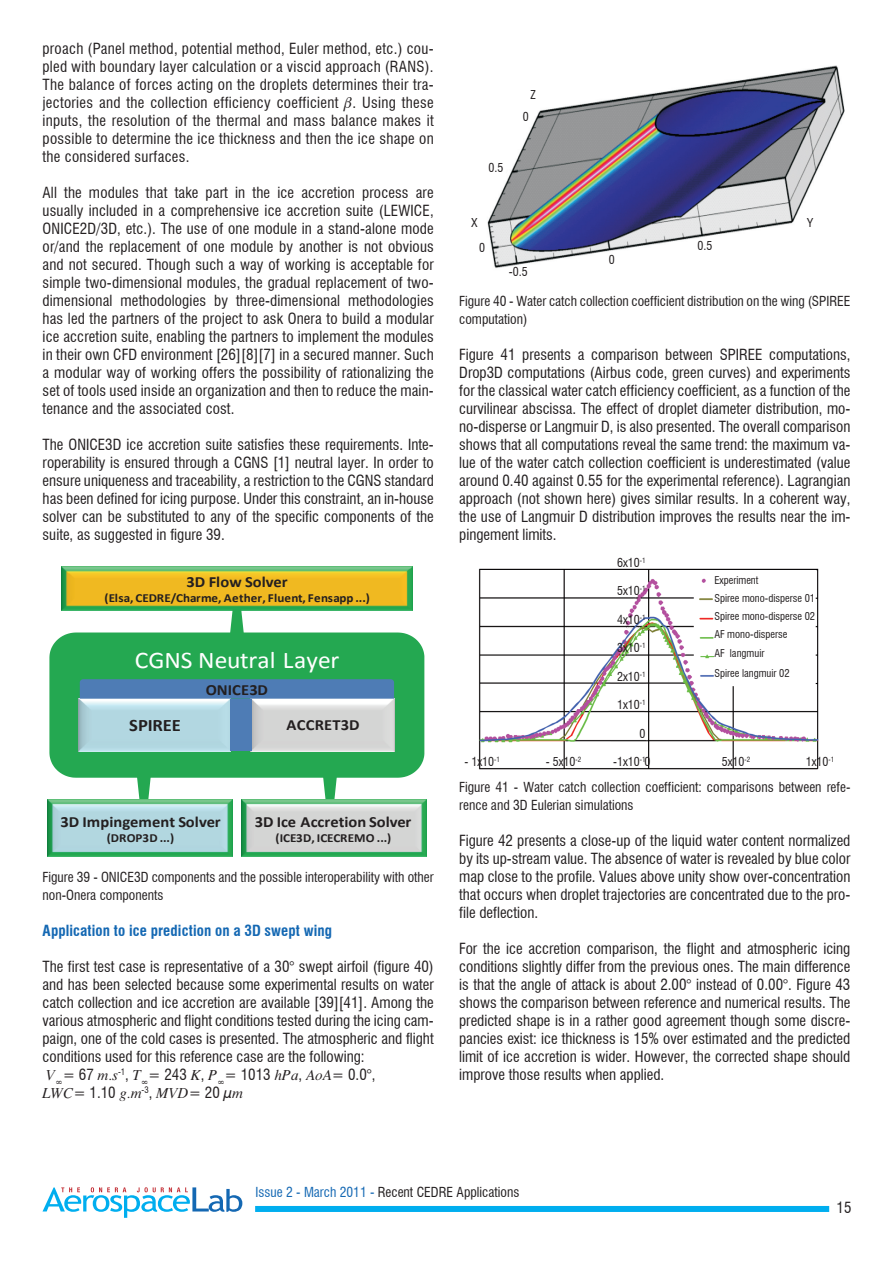
<style>
.page{position:relative;width:893px;height:1263px;background:#fff}
.page>*{position:absolute;margin:0;border:0;box-sizing:border-box;transform-origin:0 0}
.t1{font:24px "Calibri";letter-spacing:.005em;color:#fff;scale:1.06 1}
.t2{font:700 17.55px "Calibri";letter-spacing:-.005em;color:#231f20;scale:1.06 1}
.t3{font:700 15.6px "Calibri";color:#231f20;scale:1.06 1}
.t4{font:condensed 15px/18px "Swiss 721 BT";color:#231f20;text-align:justify}
.t5{font:700 condensed 15px "Swiss 721 BT";letter-spacing:.01em;color:#1468b3}
.t6{font:italic 15px "Times";color:#231f20}
.t7{font:condensed 13.5px/18px "Swiss 721 BT";color:#231f20}
.t8{font:700 12.3px "Calibri";letter-spacing:-.005em;color:#231f20;scale:1.06 1}
.t9{font:condensed 12px "Swiss 721 BT";color:#231f20}
.t10{font:condensed 10.5px/18px "Swiss 721 BT";color:#231f20}
.s1{font-family:"Times";font-style:italic;font-stretch:normal}
.s2{font-family:"Swiss 721 BT";font-style:normal;font-stretch:condensed}
.s3{color:#1468b3}
</style>
<div class="page">
<div style="left:255px;top:1206px;width:574px;height:6px;background:#00aeef"></div>
<svg style="left:43px;top:1187px;width:199px;height:31px"></svg>
<div style="left:49px;top:632px;width:375px;height:146px;background:#24a851"></div>
<img style="left:79px;top:698px;width:151px;height:53px">
<img style="left:250px;top:698px;width:145px;height:53px">
<svg style="left:137px;top:776px;width:14px;height:23px"></svg>
<svg style="left:323px;top:776px;width:14px;height:23px"></svg>
<img style="left:48px;top:799px;width:185px;height:58px">
<img style="left:241px;top:799px;width:185px;height:58px">
<img style="left:61px;top:566px;width:352px;height:45px">
<svg style="left:230px;top:608px;width:14px;height:26px"></svg>
<svg style="left:80px;top:679px;width:314px;height:20px;background:#507eb4"></svg>
<div style="left:230px;top:699px;width:21px;height:51px;background:#4e7cb5"></div>
<img style="left:487px;top:65px;width:358px;height:203px">
<img style="left:478px;top:568px;width:341px;height:202px">
<p class="t4" style="left:43px;top:39px;width:393px">proach (Panel method, potential method, Euler method, etc.) cou&shy;pled with boundary layer calculation or a viscid approach (RANS).<br>The balance of forces acting on the droplets determines their tra&shy;jectories and the collection efficiency coefficient . Using these inputs, the resolution of the thermal and mass balance makes it possible to determine the ice thickness and then the ice shape on the considered surfaces.</p>
<p class="t4" style="left:43px;top:184px;width:393px">All the modules that take part in the ice accretion process are usually included in a comprehensive ice accretion suite (LEWICE, ONICE2D/3D, etc.). The use of one module in a stand-alone mode or/and the replacement of one module by another is not obvious and not secured. Though such a way of working is acceptable for simple two-dimensional modules, the gradual replacement of two&shy;dimensional methodologies by three-dimensional methodologies has led the partners of the project to ask Onera to build a modular ice accretion suite, enabling the partners to implement the modules in their own CFD environment [26][8][7] in a secured manner. Such a modular way of working offers the possibility of rationalizing the set of tools used inside an organization and then to reduce the main&shy;tenance and the associated cost.</p>
<p class="t4" style="left:43px;top:436px;width:393px">The ONICE3D ice accretion suite satisfies these requirements. Inte&shy;roperability is ensured through a CGNS [1] neutral layer. In order to ensure uniqueness and traceability, a restriction to the CGNS standard has been defined for icing purpose. Under this constraint, an in-house solver can be substituted to any of the specific components of the suite, as suggested in figure 39.</p>
<p class="t3" style="left:187px;top:572px;width:97px">3D Flow Solver</p>
<p class="t8" style="left:105px;top:591px;width:252px">(Elsa, CEDRE/Charme, Aether, Fluent, Fensapp ...)</p>
<h1 class="t1" style="left:135px;top:645px;width:195px">CGNS Neutral Layer</h1>
<p class="t3" style="left:206px;top:680px;width:60px">ONICE3D</p>
<p class="t2" style="left:129px;top:714px;width:50px">SPIREE</p>
<p class="t3" style="left:286px;top:715px;width:70px">ACCRET3D</p>
<p class="t3" style="left:61px;top:812px;width:153px">3D Impingement Solver</p>
<p class="t8" style="left:107px;top:830px;width:65px">(DROP3D ...)</p>
<p class="t3" style="left:255px;top:812px;width:149px">3D Ice Accretion Solver</p>
<p class="t8" style="left:276px;top:830px;width:111px">(ICE3D, ICECREMO ...)</p>
<p class="t7" style="left:43px;top:868px;width:393px">Figure 39 - ONICE3D components and the possible interoperability with other non-Onera components</p>
<p class="t5" style="left:43px;top:922px;width:291px">Application to ice prediction on a 3D swept wing</p>
<p class="t4" style="left:43px;top:958px;width:393px;text-align:left">The first test case is representative of a 30° swept airfoil (figure 40) and has been selected because some experimental results on water catch collection and ice accretion are available [39][41]. Among the various atmospheric and flight conditions tested during the icing cam&shy;paign, one of the cold cases is presented. The atmospheric and flight conditions used for this reference case are the following:<br><span class="s1">V</span><sub>∞</sub>= 67 <span class="s1">m.s</span><sup>-1</sup>, <span class="s1">T</span><sub>∞</sub>= 243 <span class="s1">K</span>, <span class="s1">P</span><sub>∞</sub>= 1013 <span class="s1">hPa</span>, <span class="s1">AoA</span>= 0.0°,</p>
<p class="t6" style="left:43px;top:1084px;width:202px">LWC<span class="s2">= 1.10</span> g.m<sup>-3</sup><span class="s2">,</span> MVD<span class="s2">= 20 µ</span>m</p>
<p class="t9" style="left:530px;top:87px;width:7px">Z</p>
<p class="t9" style="left:488px;top:161px;width:16px">0.5</p>
<p class="t9" style="left:523px;top:109px;width:7px">0</p>
<p class="t9" style="left:472px;top:216px;width:7px">X</p>
<p class="t9" style="left:807px;top:216px;width:8px">Y</p>
<p class="t9" style="left:479px;top:240px;width:7px">0</p>
<p class="t9" style="left:509px;top:265px;width:20px">-0.5</p>
<p class="t9" style="left:609px;top:253px;width:7px">0</p>
<p class="t9" style="left:698px;top:238px;width:16px">0.5</p>
<p class="t7" style="left:459px;top:292px;width:393px">Figure 40 - Water catch collection coefficient distribution on the wing (SPIREE computation)</p>
<p class="t4" style="left:459px;top:346px;width:393px">Figure 41 presents a comparison between SPIREE computations, Drop3D computations (Airbus code, green curves) and experiments for the classical water catch efficiency coefficient, as a function of the curvilinear abscissa. The effect of droplet diameter distribution, mo&shy;no-disperse or Langmuir D, is also presented. The overall comparison shows that all computations reveal the same trend: the maximum va&shy;lue of the water catch collection coefficient is underestimated (value around 0.40 against 0.55 for the experimental reference). Lagrangian approach (not shown here) gives similar results. In a coherent way, the use of Langmuir D distribution improves the results near the im&shy;pingement limits.</p>
<p class="t9" style="left:617px;top:555px;width:30px">6x10<sup>-1</sup></p>
<p class="t9" style="left:617px;top:583px;width:30px">5x10<sup>-1</sup></p>
<p class="t9" style="left:617px;top:612px;width:30px">4x10<sup>-1</sup></p>
<p class="t9" style="left:617px;top:640px;width:30px">3x10<sup>-1</sup></p>
<p class="t9" style="left:617px;top:669px;width:30px">2x10<sup>-1</sup></p>
<p class="t9" style="left:617px;top:697px;width:30px">1x10<sup>-1</sup></p>
<p class="t9" style="left:640px;top:726px;width:7px">0</p>
<p class="t10" style="left:714px;top:571px;width:102px">Experiment<br>Spiree mono-disperse 01<br>Spiree mono-disperse 02<br>AF mono-disperse</p>
<p class="t10" style="left:714px;top:643px;width:77px;line-height:19.5px">AF langmuir<br>Spiree langmuir 02</p>
<p class="t9" style="left:465px;top:754px;width:37px">- 1x10<sup>-1</sup></p>
<p class="t9" style="left:546px;top:754px;width:37px">- 5x10<sup>-2</sup></p>
<p class="t9" style="left:613px;top:754px;width:39px">-1x10<sup>-1</sup>0</p>
<p class="t9" style="left:722px;top:754px;width:30px">5x10<sup>-2</sup></p>
<p class="t9" style="left:806px;top:754px;width:30px">1x10<sup>-1</sup></p>
<p class="t7" style="left:459px;top:778px;width:393px">Figure 41 - Water catch collection coefficient: comparisons between refe&shy;rence and 3D Eulerian simulations</p>
<p class="t4" style="left:459px;top:832px;width:393px">Figure 42 presents a close-up of the liquid water content normalized by its up-stream value. The absence of water is revealed by blue color map close to the profile. Values above unity show over-concentration that occurs when droplet trajectories are concentrated due to the pro&shy;file deflection.</p>
<p class="t4" style="left:459px;top:940px;width:393px">For the ice accretion comparison, the flight and atmospheric icing conditions slightly differ from the previous ones. The main difference is that the angle of attack is about 2.00° instead of 0.00°. Figure 43 shows the comparison between reference and numerical results. The predicted shape is in a rather good agreement though some discre&shy;pancies exist: ice thickness is 15% over estimated and the predicted limit of ice accretion is wider. However, the corrected shape should improve those results when applied.</p>
<p class="t7" style="left:255px;top:1183px;width:265px"><span class="s3">Issue 2 - March 2011 -</span> Recent CEDRE Applications</p>
<p class="t4" style="left:837px;top:1198px;width:16px">15</p>
</div>
